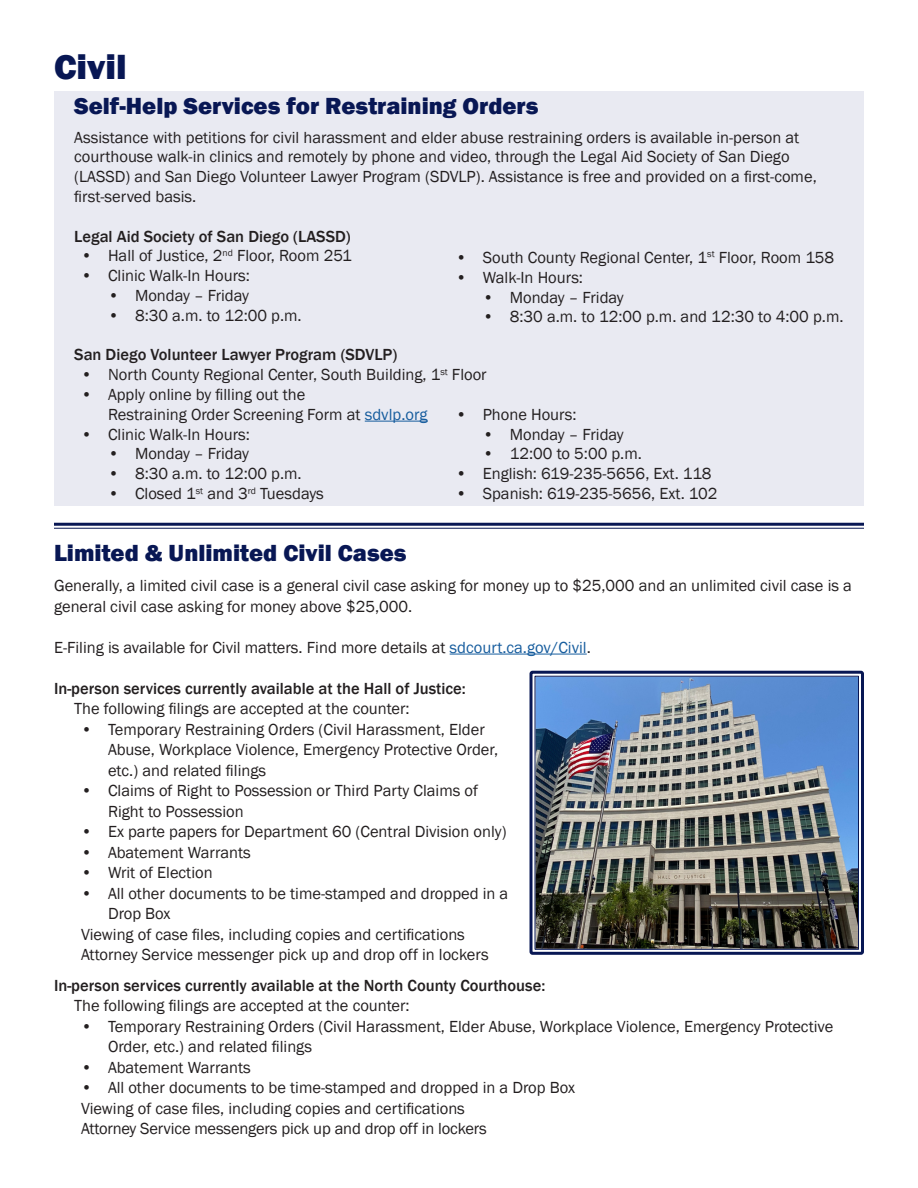
<style>
.page{position:relative;width:918px;height:1188px;background:#fff}
.page>*{position:absolute;margin:0;border:0;box-sizing:border-box;transform-origin:0 0}
.t1{font:800 36px "Franklin Gothic";color:#081754}
.t2{font:800 24px "Franklin Gothic";color:#081754}
.t3{font:16.5px/20.5px "Franklin Gothic";color:#231f20}
.t4{font:500 16.5px "Franklin Gothic";color:#231f20}
.s1{color:#175d9e}
</style>
<div class="page">
<hr style="left:450px;top:654px;width:137px;height:1px;background:#175d9e">
<div style="left:54px;top:91px;width:810px;height:414px;background:#e9eaf2"></div>
<hr style="left:365px;top:421px;width:63px;height:1px;background:#175d9e">
<hr style="left:54px;top:523px;width:810px;height:3px;background:#081754">
<hr style="left:54px;top:528px;width:810px;height:1px;background:#081754">
<img style="left:537px;top:678px;width:320px;height:270px">
<div style="left:530px;top:671px;width:334px;height:284px;border:3px solid #081754;border-radius:2px"></div>
<div style="left:535px;top:676px;width:324px;height:274px;border:1px solid #081754"></div>
<p class="t1" style="left:54px;top:44px;width:74px">Civil</p>
<p class="t2" style="left:74px;top:90px;width:466px">Self-Help Services for Restraining Orders</p>
<p class="t3" style="left:74px;top:128px;width:744px;line-height:19.8px">Assistance with petitions for civil harassment and elder abuse restraining orders is available in-person at courthouse walk-in clinics and remotely by phone and video, through the Legal Aid Society of San Diego (LASSD) and San Diego Volunteer Lawyer Program (SDVLP). Assistance is free and provided on a first-come, first-served basis.</p>
<p class="t4" style="left:74px;top:226px;width:278px">Legal Aid Society of San Diego (LASSD)</p>
<p class="t3" style="left:81px;top:246px;width:272px">• Hall of Justice, 2<sup>nd</sup> Floor, Room 251</p>
<p class="t3" style="left:81px;top:266px;width:171px">• Clinic Walk-In Hours:</p>
<p class="t3" style="left:108px;top:286px;width:143px">• Monday – Friday</p>
<p class="t3" style="left:108px;top:305px;width:195px">• 8:30 a.m. to 12:00 p.m.</p>
<p class="t4" style="left:74px;top:345px;width:325px">San Diego Volunteer Lawyer Program (SDVLP)</p>
<p class="t3" style="left:81px;top:365px;width:407px">• North County Regional Center, South Building, 1<sup>st</sup> Floor</p>
<p class="t3" style="left:81px;top:385px;width:226px">• Apply online by filling out the</p>
<p class="t3" style="left:108px;top:404px;width:321px">Restraining Order Screening Form at <span class="s1">sdvlp.org</span></p>
<p class="t3" style="left:81px;top:424px;width:171px">• Clinic Walk-In Hours:</p>
<p class="t3" style="left:108px;top:444px;width:143px">• Monday – Friday</p>
<p class="t3" style="left:108px;top:464px;width:195px">• 8:30 a.m. to 12:00 p.m.</p>
<p class="t3" style="left:108px;top:484px;width:217px">• Closed 1<sup>st</sup> and 3<sup>rd</sup> Tuesdays</p>
<p class="t3" style="left:456px;top:248px;width:380px">• South County Regional Center, 1<sup>st</sup> Floor, Room 158</p>
<p class="t3" style="left:456px;top:267px;width:129px">• Walk-In Hours:</p>
<p class="t3" style="left:483px;top:287px;width:143px">• Monday – Friday</p>
<p class="t3" style="left:483px;top:307px;width:362px">• 8:30 a.m. to 12:00 p.m. and 12:30 to 4:00 p.m.</p>
<p class="t3" style="left:456px;top:404px;width:122px">• Phone Hours:</p>
<p class="t3" style="left:483px;top:424px;width:143px">• Monday – Friday</p>
<p class="t3" style="left:483px;top:444px;width:161px">• 12:00 to 5:00 p.m.</p>
<p class="t3" style="left:456px;top:464px;width:257px">• English: 619-235-5656, Ext. 118</p>
<p class="t3" style="left:456px;top:484px;width:263px">• Spanish: 619-235-5656, Ext. 102</p>
<p class="t2" style="left:54px;top:538px;width:354px">Limited &amp; Unlimited Civil Cases</p>
<p class="t3" style="left:54px;top:576px;width:799px">Generally, a limited civil case is a general civil case asking for money up to $25,000 and an unlimited civil case is a general civil case asking for money above $25,000.</p>
<p class="t3" style="left:54px;top:637px;width:538px">E-Filing is available for Civil matters. Find more details at <span class="s1">sdcourt.ca.gov/Civil</span>.</p>
<p class="t4" style="left:54px;top:678px;width:413px">In-person services currently available at the Hall of Justice:</p>
<p class="t3" style="left:74px;top:699px;width:337px">The following filings are accepted at the counter:</p>
<p class="t3" style="left:108px;top:719px;width:392px;text-indent:-27px">• Temporary Restraining Orders (Civil Harassment, Elder<br>Abuse, Workplace Violence, Emergency Protective Order, etc.) and related filings</p>
<p class="t3" style="left:108px;top:781px;width:372px;text-indent:-27px">• Claims of Right to Possession or Third Party Claims of<br>Right to Possession</p>
<p class="t3" style="left:81px;top:822px;width:427px">• Ex parte papers for Department 60 (Central Division only)</p>
<p class="t3" style="left:81px;top:842px;width:171px">• Abatement Warrants</p>
<p class="t3" style="left:81px;top:863px;width:133px">• Writ of Election</p>
<p class="t3" style="left:108px;top:883px;width:402px;text-indent:-27px">• All other documents to be time-stamped and dropped in a<br>Drop Box</p>
<p class="t3" style="left:81px;top:924px;width:385px">Viewing of case files, including copies and certifications</p>
<p class="t3" style="left:81px;top:945px;width:409px">Attorney Service messenger pick up and drop off in lockers</p>
<p class="t4" style="left:54px;top:975px;width:493px">In-person services currently available at the North County Courthouse:</p>
<p class="t3" style="left:74px;top:996px;width:337px">The following filings are accepted at the counter:</p>
<p class="t3" style="left:108px;top:1016px;width:727px;text-indent:-27px">• Temporary Restraining Orders (Civil Harassment, Elder Abuse, Workplace Violence, Emergency Protective<br>Order, etc.) and related filings</p>
<p class="t3" style="left:81px;top:1057px;width:171px">• Abatement Warrants</p>
<p class="t3" style="left:81px;top:1078px;width:496px">• All other documents to be time-stamped and dropped in a Drop Box</p>
<p class="t3" style="left:81px;top:1098px;width:385px">Viewing of case files, including copies and certifications</p>
<p class="t3" style="left:81px;top:1119px;width:407px">Attorney Service messengers pick up and drop off in lockers</p>
</div>
